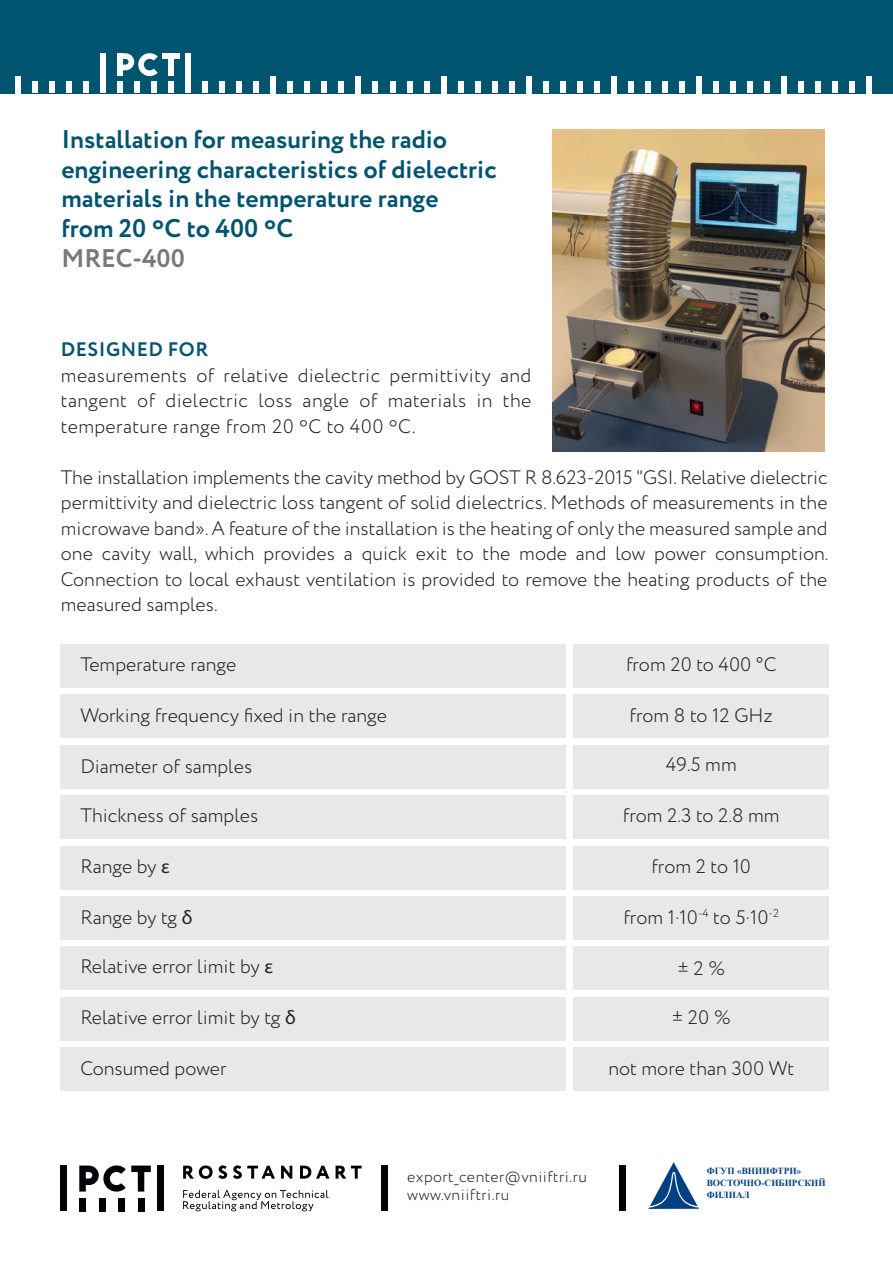
<style>
.page{position:relative;width:893px;height:1263px;background:#fff}
.page>*{position:absolute;margin:0;border:0;box-sizing:border-box;transform-origin:0 0}
.t1{font:700 25.5px/29.7px "Circe";color:#005470}
.t2{font:700 25.5px "Circe";color:#77787b}
.t3{font:300 19.5px/25.5px "Circe";color:#231f20;text-align:justify}
.t4{font:700 19.5px "Circe";letter-spacing:.025em;color:#005470}
.t5{font:300 15.75px/18px "Circe";letter-spacing:.03em;color:#231f20}
.t6{font:700 9.3px/12.1px "Times New Roman";color:#014181}
.s1{font-family:"Myriad Pro";font-weight:400}
</style>
<div class="page">
<div style="left:574px;top:896px;width:255px;height:43px;background:#e7e8e9"></div>
<div style="left:574px;top:947px;width:255px;height:43px;background:#e7e8e9"></div>
<div style="left:574px;top:997px;width:255px;height:43px;background:#e7e8e9"></div>
<div style="left:574px;top:644px;width:255px;height:43px;background:#e7e8e9"></div>
<div style="left:574px;top:695px;width:255px;height:43px;background:#e7e8e9"></div>
<div style="left:574px;top:745px;width:255px;height:43px;background:#e7e8e9"></div>
<div style="left:574px;top:796px;width:255px;height:43px;background:#e7e8e9"></div>
<div style="left:574px;top:846px;width:255px;height:43px;background:#e7e8e9"></div>
<div style="left:574px;top:1048px;width:255px;height:43px;background:#e7e8e9"></div>
<div style="left:60px;top:896px;width:505px;height:43px;background:#e7e8e9"></div>
<div style="left:60px;top:947px;width:505px;height:43px;background:#e7e8e9"></div>
<div style="left:60px;top:997px;width:505px;height:43px;background:#e7e8e9"></div>
<img style="left:552px;top:130px;width:273px;height:322px">
<div style="left:0;top:0;width:893px;height:93px;background:#005470"></div>
<div style="left:83px;top:82px;width:6px;height:11px;background:#fff"></div>
<div style="left:66px;top:82px;width:6px;height:11px;background:#fff"></div>
<div style="left:49px;top:82px;width:6px;height:11px;background:#fff"></div>
<div style="left:32px;top:82px;width:6px;height:11px;background:#fff"></div>
<div style="left:15px;top:76px;width:6px;height:17px;background:#fff"></div>
<div style="left:356px;top:76px;width:5px;height:17px;background:#fff"></div>
<div style="left:339px;top:82px;width:5px;height:11px;background:#fff"></div>
<div style="left:322px;top:82px;width:5px;height:11px;background:#fff"></div>
<div style="left:304px;top:82px;width:6px;height:11px;background:#fff"></div>
<div style="left:287px;top:82px;width:6px;height:11px;background:#fff"></div>
<div style="left:270px;top:76px;width:6px;height:17px;background:#fff"></div>
<div style="left:441px;top:76px;width:5px;height:17px;background:#fff"></div>
<div style="left:424px;top:82px;width:5px;height:11px;background:#fff"></div>
<div style="left:407px;top:82px;width:5px;height:11px;background:#fff"></div>
<div style="left:390px;top:82px;width:5px;height:11px;background:#fff"></div>
<div style="left:373px;top:82px;width:5px;height:11px;background:#fff"></div>
<div style="left:253px;top:82px;width:6px;height:11px;background:#fff"></div>
<div style="left:236px;top:82px;width:6px;height:11px;background:#fff"></div>
<div style="left:219px;top:82px;width:6px;height:11px;background:#fff"></div>
<div style="left:202px;top:82px;width:6px;height:11px;background:#fff"></div>
<div style="left:100px;top:53px;width:6px;height:40px;background:#fff"></div>
<div style="left:117px;top:82px;width:6px;height:11px;background:#fff"></div>
<div style="left:134px;top:82px;width:6px;height:11px;background:#fff"></div>
<div style="left:151px;top:82px;width:6px;height:11px;background:#fff"></div>
<div style="left:168px;top:82px;width:6px;height:11px;background:#fff"></div>
<div style="left:117px;top:53px;width:6px;height:23px;background:#fff"></div>
<div style="left:168px;top:53px;width:6px;height:23px;background:#fff"></div>
<div style="left:163px;top:53px;width:17px;height:6px;background:#fff"></div>
<div style="left:185px;top:53px;width:6px;height:40px;background:#fff"></div>
<svg style="left:123px;top:53px;width:35px;height:23px"></svg>
<div style="left:526px;top:76px;width:6px;height:17px;background:#fff"></div>
<div style="left:509px;top:82px;width:6px;height:11px;background:#fff"></div>
<div style="left:492px;top:82px;width:5px;height:11px;background:#fff"></div>
<div style="left:475px;top:82px;width:5px;height:11px;background:#fff"></div>
<div style="left:458px;top:82px;width:5px;height:11px;background:#fff"></div>
<div style="left:611px;top:76px;width:6px;height:17px;background:#fff"></div>
<div style="left:594px;top:82px;width:6px;height:11px;background:#fff"></div>
<div style="left:577px;top:82px;width:6px;height:11px;background:#fff"></div>
<div style="left:560px;top:82px;width:6px;height:11px;background:#fff"></div>
<div style="left:543px;top:82px;width:6px;height:11px;background:#fff"></div>
<div style="left:696px;top:76px;width:6px;height:17px;background:#fff"></div>
<div style="left:679px;top:82px;width:6px;height:11px;background:#fff"></div>
<div style="left:662px;top:82px;width:6px;height:11px;background:#fff"></div>
<div style="left:645px;top:82px;width:6px;height:11px;background:#fff"></div>
<div style="left:628px;top:82px;width:6px;height:11px;background:#fff"></div>
<div style="left:781px;top:76px;width:6px;height:17px;background:#fff"></div>
<div style="left:764px;top:82px;width:6px;height:11px;background:#fff"></div>
<div style="left:747px;top:82px;width:6px;height:11px;background:#fff"></div>
<div style="left:730px;top:82px;width:6px;height:11px;background:#fff"></div>
<div style="left:713px;top:82px;width:6px;height:11px;background:#fff"></div>
<div style="left:866px;top:76px;width:6px;height:17px;background:#fff"></div>
<div style="left:849px;top:82px;width:6px;height:11px;background:#fff"></div>
<div style="left:832px;top:82px;width:6px;height:11px;background:#fff"></div>
<div style="left:815px;top:82px;width:6px;height:11px;background:#fff"></div>
<div style="left:798px;top:82px;width:6px;height:11px;background:#fff"></div>
<div style="left:60px;top:644px;width:505px;height:43px;background:#e7e8e9"></div>
<div style="left:60px;top:695px;width:505px;height:43px;background:#e7e8e9"></div>
<div style="left:60px;top:745px;width:505px;height:43px;background:#e7e8e9"></div>
<div style="left:60px;top:796px;width:505px;height:43px;background:#e7e8e9"></div>
<div style="left:60px;top:846px;width:505px;height:43px;background:#e7e8e9"></div>
<div style="left:60px;top:1048px;width:505px;height:43px;background:#e7e8e9"></div>
<svg style="left:648px;top:1162px;width:51px;height:47px"></svg>
<div style="left:60px;top:1165px;width:6px;height:46px;background:#010106"></div>
<div style="left:79px;top:1198px;width:7px;height:13px;background:#010106"></div>
<div style="left:99px;top:1198px;width:6px;height:13px;background:#010106"></div>
<div style="left:118px;top:1198px;width:7px;height:13px;background:#010106"></div>
<div style="left:138px;top:1198px;width:6px;height:13px;background:#010106"></div>
<div style="left:157px;top:1165px;width:7px;height:46px;background:#010106"></div>
<svg style="left:79px;top:1165px;width:72px;height:26px"></svg>
<svg style="left:183px;top:1165px;width:44px;height:14px"></svg>
<svg style="left:233px;top:1165px;width:42px;height:14px"></svg>
<svg style="left:281px;top:1166px;width:11px;height:12px"></svg>
<svg style="left:300px;top:1165px;width:29px;height:14px"></svg>
<svg style="left:336px;top:1165px;width:26px;height:13px"></svg>
<svg style="left:183px;top:1190px;width:146px;height:21px"></svg>
<div style="left:619px;top:1165px;width:7px;height:46px;background:#010106"></div>
<div style="left:381px;top:1165px;width:7px;height:46px;background:#010106"></div>
<h1 class="t1" style="left:61px;top:125px;width:437px">Installation for measuring the radio engineering characteristics of dielectric materials in the temperature range from 20 ºС to 400 ºС</h1>
<h1 class="t2" style="left:61px;top:241px;width:125px">MREC-400</h1>
<p class="t4" style="left:61px;top:336px;width:149px">DESIGNED FOR</p>
<p class="t3" style="left:61px;top:363px;width:472px">measurements of relative dielectric permittivity and tangent of dielectric loss angle of materials in the temperature range from 20 ºС to 400 ºС.</p>
<p class="t3" style="left:61px;top:465px;width:769px">The installation implements the cavity method by GOST R 8.623-2015 "GSI. Relative dielectric permittivity and dielectric loss tangent of solid dielectrics. Methods of measurements in the microwave band». A feature of the installation is the heating of only the measured sample and one cavity wall, which provides a quick exit to the mode and low power consumption.<br>Connection to local exhaust ventilation is provided to remove the heating products of the measured samples.</p>
<p class="t3" style="left:80px;top:652px;width:157px">Temperature range</p>
<p class="t3" style="left:80px;top:703px;width:308px">Working frequency fixed in the range</p>
<p class="t3" style="left:80px;top:754px;width:173px">Diameter of samples</p>
<p class="t3" style="left:80px;top:803px;width:179px">Thickness of samples</p>
<p class="t3" style="left:80px;top:854px;width:91px">Range by <span class="s1">ε</span></p>
<p class="t3" style="left:80px;top:905px;width:114px">Range by tg <span class="s1">δ</span></p>
<p class="t3" style="left:80px;top:954px;width:194px">Relative error limit by <span class="s1">ε</span></p>
<p class="t3" style="left:80px;top:1005px;width:217px">Relative error limit by tg <span class="s1">δ</span></p>
<p class="t3" style="left:80px;top:1056px;width:148px">Consumed power</p>
<p class="t3" style="left:626px;top:652px;width:152px">from 20 to 400 °С</p>
<p class="t3" style="left:630px;top:703px;width:145px">from 8 to 12 GHz</p>
<p class="t3" style="left:666px;top:752px;width:72px">49.5 mm</p>
<p class="t3" style="left:623px;top:803px;width:158px">from 2.3 to 2.8 mm</p>
<p class="t3" style="left:651px;top:854px;width:101px">from 2 to 10</p>
<p class="t3" style="left:623px;top:905px;width:157px">from 1·10<sup>-4</sup> to 5·10<sup>-2</sup></p>
<p class="t3" style="left:677px;top:956px;width:49px">± 2 %</p>
<p class="t3" style="left:672px;top:1005px;width:60px">± 20 %</p>
<p class="t3" style="left:608px;top:1056px;width:187px">not more than 300 Wt</p>
<p class="t5" style="left:407px;top:1168px;width:181px">export_center@vniiftri.ru www.vniiftri.ru</p>
<p class="t6" style="left:707px;top:1164px;width:121px">ФГУП «ВНИИФТРИ»<br>ВОСТОЧНО-СИБИРСКИЙ<br>ФИЛИАЛ</p>
</div>
